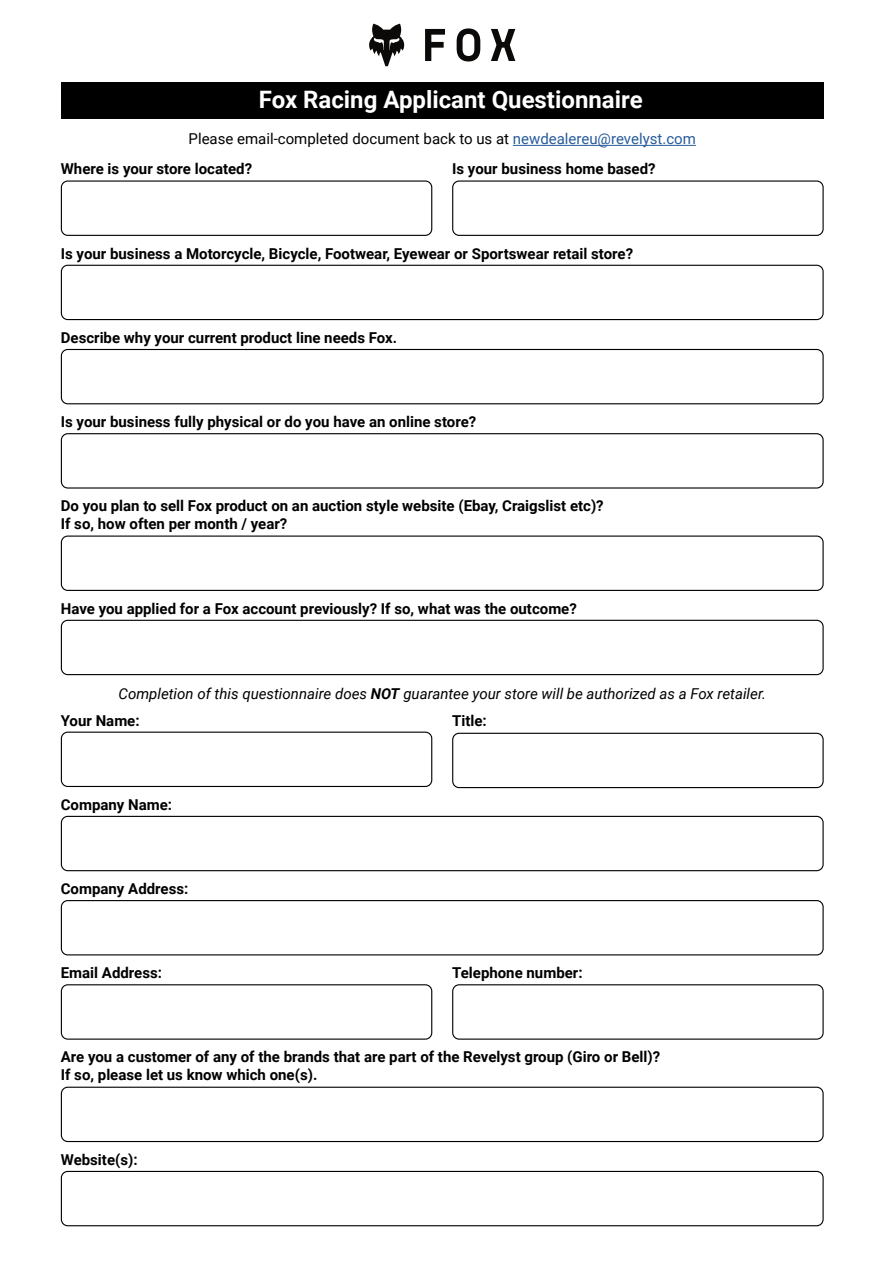
<style>
.page{position:relative;width:893px;height:1263px;background:#fff}
.page>*{position:absolute;margin:0;border:0;box-sizing:border-box;transform-origin:0 0}
.t1{font:700 24px "Roboto";color:#fff}
.t2{font:700 15px/18px "Roboto";color:#000}
.t3{font:italic 15px "Roboto";color:#000}
.t4{font:15px "Roboto";color:#000}
.s1{color:#275b9b}
.s2{font-weight:700}
</style>
<div class="page">
<div style="left:61px;top:83px;width:763px;height:36px;background:#000"></div>
<div style="left:61px;top:180px;width:371px;height:56px;border:1px solid #000;border-radius:6px"></div>
<div style="left:61px;top:732px;width:371px;height:55px;border:1px solid #000;border-radius:6px"></div>
<div style="left:61px;top:984px;width:371px;height:56px;border:1px solid #000;border-radius:6px"></div>
<div style="left:452px;top:180px;width:372px;height:56px;border:1px solid #000;border-radius:6px"></div>
<div style="left:452px;top:733px;width:372px;height:55px;border:1px solid #000;border-radius:6px"></div>
<div style="left:452px;top:984px;width:372px;height:56px;border:1px solid #000;border-radius:6px"></div>
<div style="left:61px;top:349px;width:763px;height:55px;border:1px solid #000;border-radius:6px"></div>
<div style="left:61px;top:900px;width:763px;height:55px;border:1px solid #000;border-radius:6px"></div>
<div style="left:61px;top:433px;width:763px;height:56px;border:1px solid #000;border-radius:6px"></div>
<div style="left:61px;top:620px;width:763px;height:55px;border:1px solid #000;border-radius:6px"></div>
<div style="left:61px;top:1171px;width:763px;height:55px;border:1px solid #000;border-radius:6px"></div>
<div style="left:61px;top:535px;width:763px;height:56px;border:1px solid #000;border-radius:6px"></div>
<div style="left:61px;top:1087px;width:763px;height:55px;border:1px solid #000;border-radius:6px"></div>
<div style="left:61px;top:265px;width:763px;height:55px;border:1px solid #000;border-radius:6px"></div>
<div style="left:61px;top:816px;width:763px;height:55px;border:1px solid #000;border-radius:6px"></div>
<hr style="left:513px;top:145px;width:183px;height:1px;background:#275b9b">
<svg style="left:369px;top:24px;width:35px;height:42px"></svg>
<svg style="left:425px;top:29px;width:20px;height:32px"></svg>
<svg style="left:491px;top:29px;width:24px;height:32px"></svg>
<svg style="left:457px;top:28px;width:23px;height:33px"></svg>
<h1 class="t1" style="left:259px;top:82px;width:385px">Fox Racing Applicant Questionnaire</h1>
<p class="t4" style="left:189px;top:128px;width:509px">Please email-completed document back to us at <span class="s1">newdealereu@revelyst.com</span></p>
<p class="t2" style="left:61px;top:159px;width:193px">Where is your store located?</p>
<p class="t2" style="left:452px;top:159px;width:205px">Is your business home based?</p>
<p class="t2" style="left:61px;top:244px;width:574px">Is your business a Motorcycle, Bicycle, Footwear, Eyewear or Sportswear retail store?</p>
<p class="t2" style="left:61px;top:328px;width:338px">Describe why your current product line needs Fox.</p>
<p class="t2" style="left:61px;top:412px;width:417px">Is your business fully physical or do you have an online store?</p>
<p class="t2" style="left:61px;top:496px;width:544px">Do you plan to sell Fox product on an auction style website (Ebay, Craigslist etc)?<br>If so, how often per month / year?</p>
<p class="t2" style="left:61px;top:599px;width:518px">Have you applied for a Fox account previously? If so, what was the outcome?</p>
<p class="t3" style="left:118px;top:683px;width:649px">Completion of this questionnaire does <span class="s2">NOT</span> guarantee your store will be authorized as a Fox retailer.</p>
<p class="t2" style="left:61px;top:711px;width:80px">Your Name:</p>
<p class="t2" style="left:61px;top:795px;width:113px">Company Name:</p>
<p class="t2" style="left:61px;top:879px;width:129px">Company Address:</p>
<p class="t2" style="left:61px;top:963px;width:103px">Email Address:</p>
<p class="t2" style="left:452px;top:711px;width:36px">Title:</p>
<p class="t2" style="left:452px;top:963px;width:132px">Telephone number:</p>
<p class="t2" style="left:61px;top:1047px;width:601px">Are you a customer of any of the brands that are part of the Revelyst group (Giro or Bell)?<br>If so, please let us know which one(s).</p>
<p class="t2" style="left:61px;top:1150px;width:78px">Website(s):</p>
</div>
